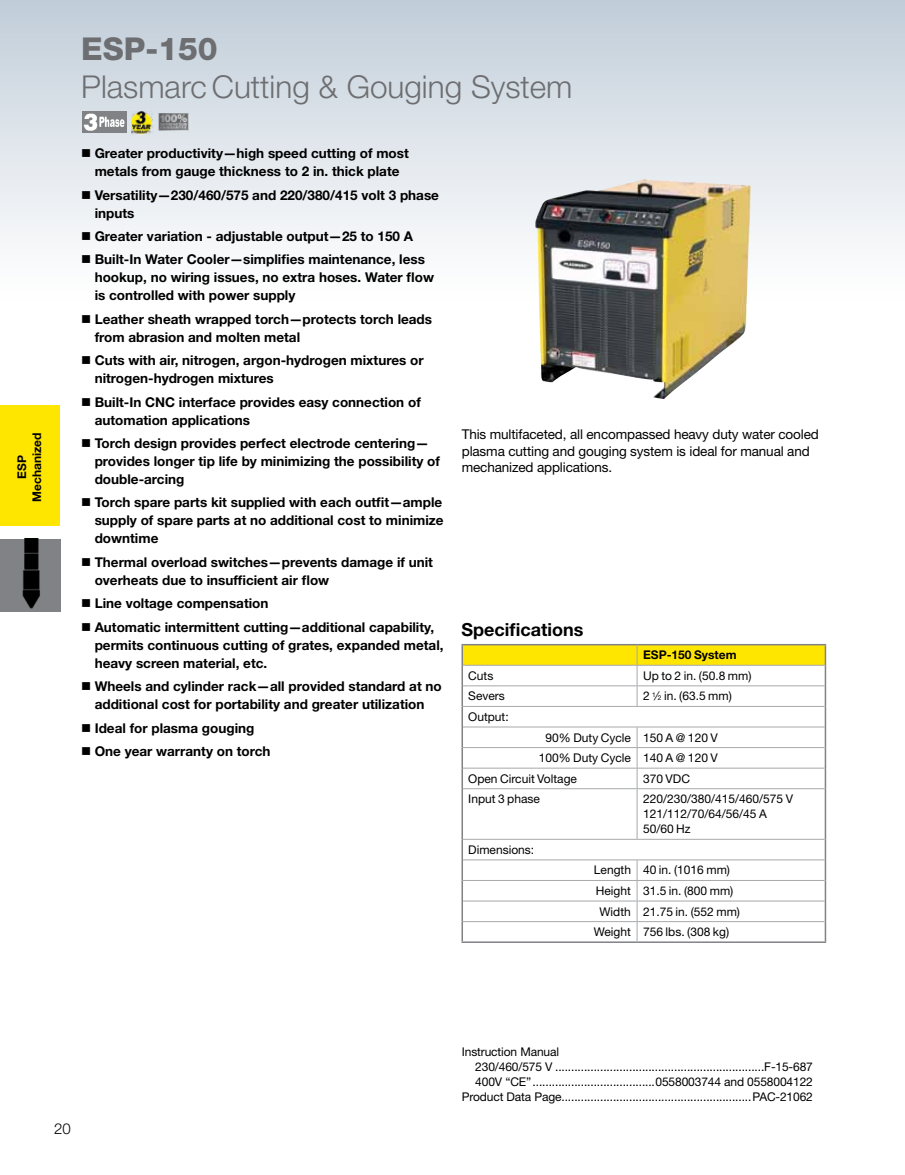
<style>
.page{position:relative;width:905px;height:1175px;background:#fff}
.page>*{position:absolute;margin:0;border:0;box-sizing:border-box;transform-origin:0 0}
.t1{font:300 31.5px "Helvetica Neue LT Std";color:#6d6e71}
.t2{font:800 31.5px "Helvetica Neue LT Std";color:#6d6e71}
.t3{font:700 18px "Helvetica Neue LT Std";color:#000}
.t4{font:300 15px "Helvetica Neue LT Std";color:#000}
.t5{font:700 13.5px/18px "Helvetica Neue LT Std";color:#000}
.t6{font:13.5px/16.5px "Helvetica Neue LT Std";letter-spacing:-.01em;color:#000}
.t7{font:12px/15px "Helvetica Neue LT Std";color:#000}
.t8{font:700 12px/15px "Helvetica Neue LT Std";color:#000;text-align:center}
.s1{font-size:6.6px}
</style>
<div class="page">
<div style="left:0;top:0;width:904px;height:429px;background:linear-gradient(to bottom,#c8d3dd,#fff)"></div>
<div style="left:0;top:406px;width:60px;height:120px;background:#ffe600"></div>
<img style="left:531px;top:179px;width:219px;height:220px">
<img style="left:1px;top:539px;width:59px;height:72px">
<hr style="left:461px;top:644px;width:176px;height:1px;background:#808285">
<hr style="left:461px;top:645px;width:2px;height:20px;background:#808285">
<hr style="left:637px;top:644px;width:189px;height:1px;background:#808285">
<hr style="left:824px;top:645px;width:2px;height:20px;background:#808285">
<hr style="left:461px;top:665px;width:2px;height:21px;background:#808285">
<hr style="left:824px;top:665px;width:2px;height:21px;background:#808285">
<hr style="left:461px;top:686px;width:2px;height:20px;background:#808285">
<hr style="left:824px;top:686px;width:2px;height:20px;background:#808285">
<hr style="left:461px;top:706px;width:2px;height:21px;background:#808285">
<hr style="left:824px;top:706px;width:2px;height:21px;background:#808285">
<hr style="left:461px;top:727px;width:2px;height:20px;background:#808285">
<hr style="left:824px;top:727px;width:2px;height:20px;background:#808285">
<hr style="left:461px;top:747px;width:2px;height:21px;background:#808285">
<hr style="left:824px;top:747px;width:2px;height:21px;background:#808285">
<hr style="left:461px;top:768px;width:2px;height:20px;background:#808285">
<hr style="left:824px;top:768px;width:2px;height:20px;background:#808285">
<hr style="left:461px;top:788px;width:2px;height:51px;background:#808285">
<hr style="left:824px;top:788px;width:2px;height:51px;background:#808285">
<hr style="left:461px;top:839px;width:2px;height:21px;background:#808285">
<hr style="left:824px;top:839px;width:2px;height:21px;background:#808285">
<hr style="left:461px;top:860px;width:2px;height:20px;background:#808285">
<hr style="left:824px;top:860px;width:2px;height:20px;background:#808285">
<hr style="left:461px;top:880px;width:2px;height:21px;background:#808285">
<hr style="left:824px;top:880px;width:2px;height:21px;background:#808285">
<hr style="left:461px;top:901px;width:2px;height:20px;background:#808285">
<hr style="left:824px;top:901px;width:2px;height:20px;background:#808285">
<hr style="left:461px;top:921px;width:2px;height:20px;background:#808285">
<hr style="left:824px;top:921px;width:2px;height:20px;background:#808285">
<hr style="left:461px;top:941px;width:176px;height:2px;background:#808285">
<hr style="left:637px;top:941px;width:189px;height:2px;background:#808285">
<svg style="left:462px;top:644px;width:363px;height:62px"></svg>
<hr style="left:463px;top:706px;width:174px;height:1px;background:#a7a9ac">
<hr style="left:637px;top:706px;width:187px;height:1px;background:#a7a9ac">
<hr style="left:463px;top:726px;width:174px;height:1px;background:#a7a9ac">
<hr style="left:637px;top:726px;width:187px;height:1px;background:#a7a9ac">
<hr style="left:463px;top:747px;width:174px;height:1px;background:#a7a9ac">
<hr style="left:637px;top:747px;width:187px;height:1px;background:#a7a9ac">
<hr style="left:463px;top:767px;width:174px;height:1px;background:#a7a9ac">
<hr style="left:637px;top:767px;width:187px;height:1px;background:#a7a9ac">
<svg style="left:636px;top:727px;width:1px;height:61px"></svg>
<hr style="left:463px;top:788px;width:174px;height:1px;background:#a7a9ac">
<hr style="left:637px;top:788px;width:187px;height:1px;background:#a7a9ac">
<hr style="left:636px;top:789px;width:1px;height:50px;background:#a7a9ac">
<hr style="left:463px;top:839px;width:174px;height:1px;background:#a7a9ac">
<hr style="left:637px;top:839px;width:187px;height:1px;background:#a7a9ac">
<hr style="left:463px;top:859px;width:174px;height:1px;background:#a7a9ac">
<hr style="left:637px;top:859px;width:187px;height:1px;background:#a7a9ac">
<hr style="left:463px;top:880px;width:174px;height:1px;background:#a7a9ac">
<hr style="left:637px;top:880px;width:187px;height:1px;background:#a7a9ac">
<hr style="left:463px;top:900px;width:174px;height:1px;background:#a7a9ac">
<hr style="left:637px;top:900px;width:187px;height:1px;background:#a7a9ac">
<hr style="left:463px;top:921px;width:174px;height:1px;background:#a7a9ac">
<hr style="left:637px;top:921px;width:187px;height:1px;background:#a7a9ac">
<svg style="left:636px;top:860px;width:1px;height:81px"></svg>
<img style="left:131px;top:112px;width:22px;height:22px">
<img style="left:158px;top:113px;width:31px;height:18px">
<img style="left:82px;top:112px;width:45px;height:21px">
<svg style="left:82px;top:149px;width:8px;height:8px"></svg>
<svg style="left:82px;top:191px;width:8px;height:8px"></svg>
<svg style="left:82px;top:232px;width:8px;height:8px"></svg>
<svg style="left:82px;top:255px;width:8px;height:8px"></svg>
<svg style="left:82px;top:315px;width:8px;height:8px"></svg>
<svg style="left:82px;top:356px;width:8px;height:8px"></svg>
<svg style="left:82px;top:398px;width:8px;height:8px"></svg>
<p class="t8" style="left:14px;top:502px;width:71px;rotate:-90deg">ESP<br>Mechanized</p>
<h1 class="t2" style="left:81px;top:30px;width:138px">ESP-150</h1>
<h1 class="t1" style="left:81px;top:67px;width:493px">Plasmarc Cutting &amp; Gouging System</h1>
<p class="t5" style="left:95px;top:144px;width:315px">Greater productivity—high speed cutting of most metals from gauge thickness to 2 in. thick plate</p>
<p class="t5" style="left:95px;top:185px;width:346px">Versatility—230/460/575 and 220/380/415 volt 3 phase inputs</p>
<p class="t5" style="left:95px;top:224px;width:332px;line-height:23.4px">Greater variation - adjustable output—25 to 150 A<br>Built-In Water Cooler—simplifies maintenance, less</p>
<p class="t5" style="left:95px;top:268px;width:341px">hookup, no wiring issues, no extra hoses. Water flow is controlled with power supply</p>
<p class="t5" style="left:95px;top:310px;width:339px">Leather sheath wrapped torch—protects torch leads from abrasion and molten metal</p>
<p class="t5" style="left:95px;top:351px;width:330px">Cuts with air, nitrogen, argon-hydrogen mixtures or nitrogen-hydrogen mixtures</p>
<p class="t5" style="left:95px;top:392px;width:327px">Built-In CNC interface provides easy connection of automation applications</p>
<p class="t5" style="left:95px;top:434px;width:347px">Torch design provides perfect electrode centering— provides longer tip life by minimizing the possibility of double-arcing</p>
<p class="t5" style="left:95px;top:493px;width:350px;text-align:justify">Torch spare parts kit supplied with each outfit—ample supply of spare parts at no additional cost to minimize downtime</p>
<p class="t5" style="left:95px;top:553px;width:340px">Thermal overload switches—prevents damage if unit overheats due to insufficient air flow</p>
<p class="t5" style="left:95px;top:591px;width:341px;line-height:23.4px">Line voltage compensation<br>Automatic intermittent cutting—additional capability,</p>
<p class="t5" style="left:95px;top:635px;width:350px">permits continuous cutting of grates, expanded metal, heavy screen material, etc.</p>
<p class="t5" style="left:95px;top:677px;width:348px">Wheels and cylinder rack—all provided standard at no additional cost for portability and greater utilization</p>
<p class="t5" style="left:95px;top:715px;width:177px;line-height:23.4px">Ideal for plasma gouging<br>One year warranty on torch</p>
<p class="t6" style="left:462px;top:426px;width:358px">This multifaceted, all encompassed heavy duty water cooled plasma cutting and gouging system is ideal for manual and mechanized applications.</p>
<h2 class="t3" style="left:461px;top:618px;width:123px">Specifications</h2>
<p class="t8" style="left:643px;top:647px;width:95px">ESP-150 System</p>
<p class="t7" style="left:468px;top:668px;width:27px">Cuts</p>
<p class="t7" style="left:643px;top:668px;width:110px">Up to 2 in. (50.8 mm)</p>
<p class="t7" style="left:468px;top:688px;width:38px">Severs</p>
<p class="t7" style="left:643px;top:688px;width:90px">2 <sup>1</sup>⁄<span class="s1">2</span> in. (63.5 mm)</p>
<p class="t7" style="left:468px;top:709px;width:42px">Output:</p>
<p class="t7" style="left:545px;top:729px;width:174px">90% Duty Cycle 150 A @ 120 V</p>
<p class="t7" style="left:538px;top:750px;width:180px">100% Duty Cycle 140 A @ 120 V</p>
<p class="t7" style="left:468px;top:770px;width:110px">Open Circuit Voltage</p>
<p class="t7" style="left:643px;top:770px;width:48px">370 VDC</p>
<p class="t7" style="left:468px;top:791px;width:73px">Input 3 phase</p>
<p class="t7" style="left:643px;top:791px;width:151px">220/230/380/415/460/575 V<br>121/112/70/64/56/45 A<br>50/60 Hz</p>
<p class="t7" style="left:468px;top:842px;width:68px">Dimensions:</p>
<p class="t7" style="left:594px;top:862px;width:138px">Length 40 in. (1016 mm)</p>
<p class="t7" style="left:595px;top:883px;width:139px">Height 31.5 in. (800 mm)</p>
<p class="t7" style="left:599px;top:903px;width:142px">Width 21.75 in. (552 mm)</p>
<p class="t7" style="left:594px;top:924px;width:137px">Weight 756 lbs. (308 kg)</p>
<p class="t4" style="left:54px;top:1119px;width:18px">20</p>
<p class="t7" style="left:462px;top:1043px;width:99px">Instruction Manual</p>
<p class="t7" style="left:475px;top:1058px;width:339px">230/460/575 V .................................................................F-15-687</p>
<p class="t7" style="left:475px;top:1073px;width:339px">400V “CE” ......................................0558003744 and 0558004122</p>
<p class="t7" style="left:462px;top:1088px;width:352px">Product Data Page...........................................................PAC-21062</p>
</div>
